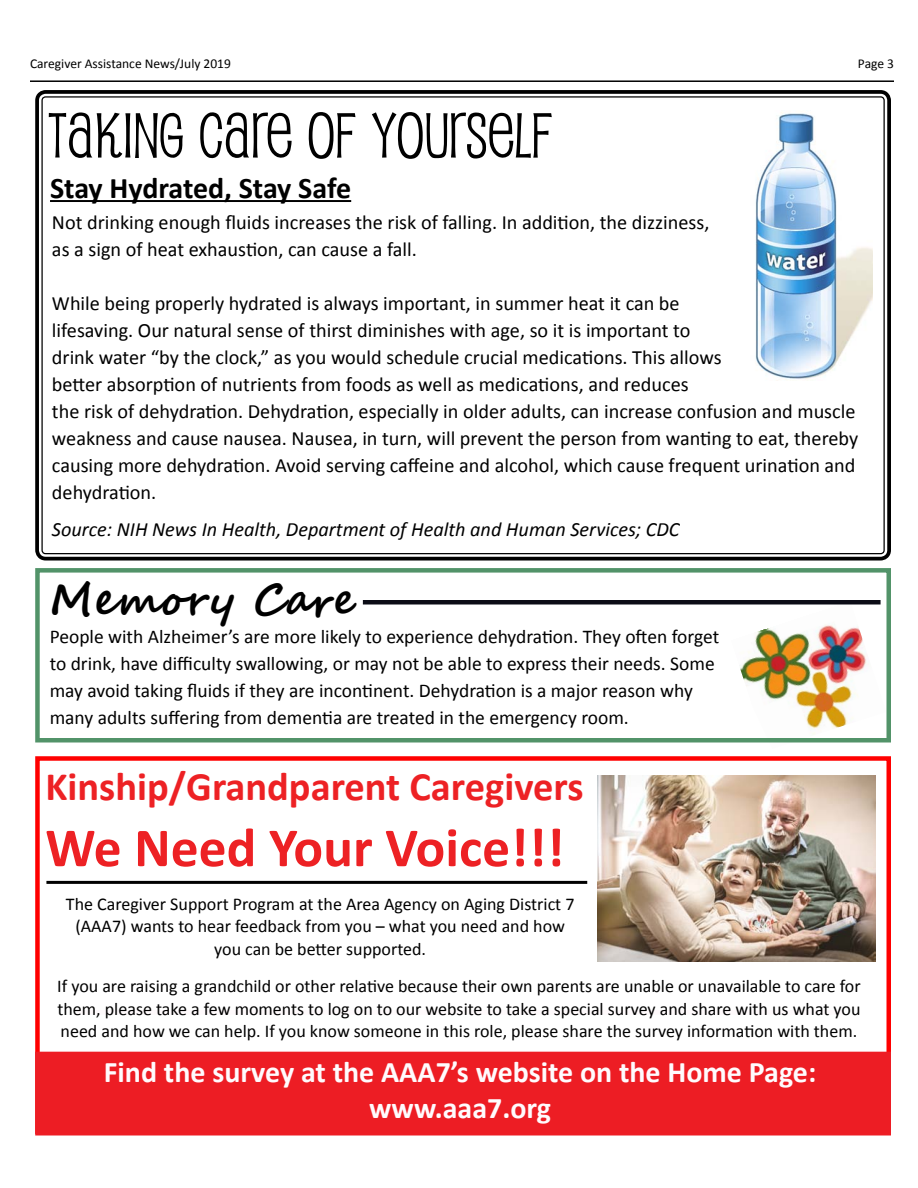
<style>
.page{position:relative;width:918px;height:1188px;background:#fff}
.page>*{position:absolute;margin:0;border:0;box-sizing:border-box;transform-origin:0 0}
.t1{font:61.5px "Pupcat";color:#000}
.t2{font:700 55.5px "Calibri";color:#ed2124}
.t3{font:700 43.5px "Segoe Script";color:#000}
.t4{font:700 40.5px "Calibri";color:#ed2124}
.t5{font:700 30px/36px "Calibri";color:#fffbfd;text-align:center}
.t6{font:700 30px "Calibri";letter-spacing:-.01em;color:#000}
.t7{font:20.25px/27px "Calibri";color:#000}
.t8{font:italic 20.25px "Calibri";color:#000}
.t9{font:19.5px/27px "Calibri";color:#000}
.t10{font:18px/22.5px "Calibri";color:#000;text-align:center}
.t11{font:13.5px "Calibri";color:#000}
</style>
<div class="page">
<hr style="left:30px;top:80px;width:864px;height:2px;background:#000">
<div style="left:35px;top:90px;width:856px;height:471px;border:4px solid #000;border-radius:9px"></div>
<hr style="left:50px;top:200px;width:301px;height:2px;background:#000">
<div style="left:77px;top:1010px;width:766px;height:5px;background:#fef9fb"></div>
<img style="left:731px;top:604px;width:155px;height:139px">
<hr style="left:363px;top:600px;width:518px;height:4px;background:#0b0c16">
<div style="left:35px;top:568px;width:856px;height:174px;border:4px solid #529369"></div>
<div style="left:35px;top:756px;width:856px;height:378px;border:4px solid #f00"></div>
<hr style="left:46px;top:881px;width:541px;height:3px;background:#000">
<img style="left:597px;top:775px;width:279px;height:187px">
<div style="left:36px;top:1052px;width:854px;height:83px;background:#ed1d24"></div>
<div style="left:35px;top:1052px;width:856px;height:84px;border:2px solid #ed1d24"></div>
<img style="left:755px;top:112px;width:117px;height:267px">
<p class="t11" style="left:30px;top:55px;width:202px">Caregiver Assistance News/July 2019</p>
<p class="t11" style="left:858px;top:55px;width:38px">Page 3</p>
<h1 class="t1" style="left:48px;top:98px;width:506px">TAKING CARE OF YOURSELF</h1>
<h3 class="t6" style="left:50px;top:169px;width:303px">Stay Hydrated, Stay Safe</h3>
<p class="t7" style="left:52px;top:208px;width:659px">Not drinking enough fluids increases the risk of falling. In addition, the dizziness, as a sign of heat exhaustion, can cause a fall.</p>
<p class="t7" style="left:52px;top:289px;width:808px">While being properly hydrated is always important, in summer heat it can be<br>lifesaving. Our natural sense of thirst diminishes with age, so it is important to<br>drink water “by the clock,” as you would schedule crucial medications. This allows<br>better absorption of nutrients from foods as well as medications, and reduces<br>the risk of dehydration. Dehydration, especially in older adults, can increase confusion and muscle weakness and cause nausea. Nausea, in turn, will prevent the person from wanting to eat, thereby causing more dehydration. Avoid serving caffeine and alcohol, which cause frequent urination and dehydration.</p>
<p class="t8" style="left:52px;top:516px;width:629px">Source: NIH News In Health, Department of Health and Human Services; CDC</p>
<h3 class="t3" style="left:50px;top:565px;width:306px">Memory Care</h3>
<p class="t9" style="left:50px;top:623px;width:671px">People with Alzheimer’s are more likely to experience dehydration. They often forget to drink, have difficulty swallowing, or may not be able to express their needs. Some may avoid taking fluids if they are incontinent. Dehydration is a major reason why many adults suffering from dementia are treated in the emergency room.</p>
<h3 class="t4" style="left:45px;top:760px;width:540px">Kinship/Grandparent Caregivers</h3>
<h2 class="t2" style="left:45px;top:812px;width:521px">We Need Your Voice!!!</h2>
<p class="t10" style="left:66px;top:892px;width:510px">The Caregiver Support Program at the Area Agency on Aging District 7 (AAA7) wants to hear feedback from you – what you need and how you can be better supported.</p>
<p class="t10" style="left:57px;top:975px;width:805px;text-align:justify">If you are raising a grandchild or other relative because their own parents are unable or unavailable to care for them, please take a few moments to log on to our website to take a special survey and share with us what you need and how we can help. If you know someone in this role, please share the survey information with them.</p>
<h3 class="t5" style="left:104px;top:1054px;width:714px">Find the survey at the AAA7’s website on the Home Page: www.aaa7.org</h3>
</div>
